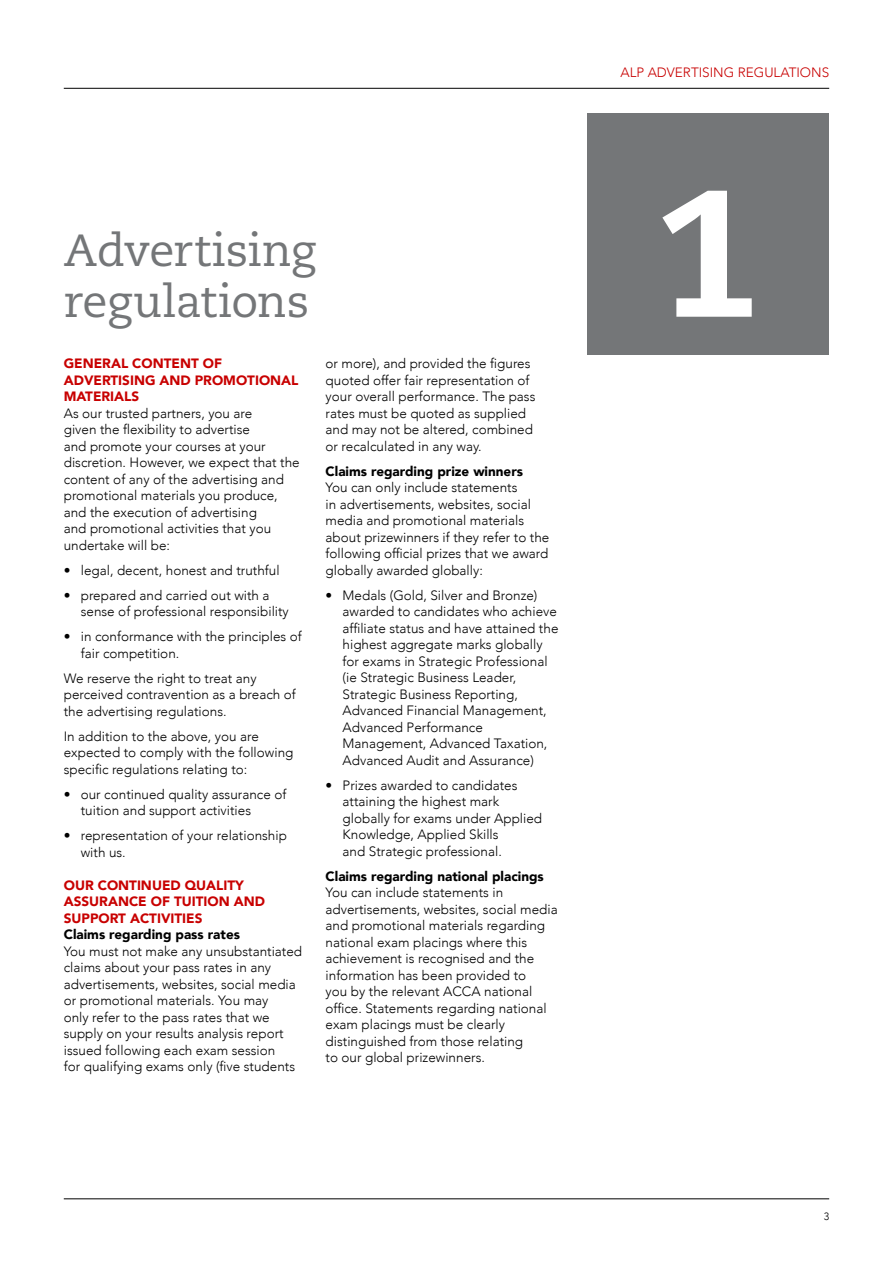
<style>
.page{position:relative;width:893px;height:1263px;background:#fff}
.page>*{position:absolute;margin:0;border:0;box-sizing:border-box;transform-origin:0 0}
.t1{font:800 180px "Caecilia";color:#fff}
.t2{font:45px/51px "Caecilia";letter-spacing:-.01em;color:#747678}
.t3{font:300 13.5px/16.5px "Avenir";color:#000}
.t4{font:900 13.5px/16.5px "Avenir";color:#c80000}
.t5{font:900 13.5px "Avenir";color:#000}
.t6{font:300 13.5px "Avenir";color:#c80000}
.t7{font:300 10.5px "Avenir";color:#000}
</style>
<div class="page">
<hr style="left:64px;top:88px;width:765px;height:1px;background:#000">
<hr style="left:64px;top:1198px;width:765px;height:1px;background:#000">
<div style="left:587px;top:113px;width:242px;height:242px;background:#747678"></div>
<h2 class="t2" style="left:64px;top:225px;width:253px">Advertising regulations</h2>
<p class="t4" style="left:64px;top:355px;width:236px">GENERAL CONTENT OF<br>ADVERTISING AND PROMOTIONAL<br>MATERIALS</p>
<p class="t3" style="left:64px;top:405px;width:237px">As our trusted partners, you are<br>given the flexibility to advertise<br>and promote your courses at your discretion. However, we expect that the content of any of the advertising and promotional materials you produce, and the execution of advertising<br>and promotional activities that you undertake will be:</p>
<p class="t3" style="left:64px;top:562px;width:217px">• legal, decent, honest and truthful</p>
<p class="t3" style="left:81px;top:587px;width:210px;text-indent:-17px">• prepared and carried out with a sense of professional responsibility</p>
<p class="t3" style="left:81px;top:628px;width:223px;text-indent:-17px">• in conformance with the principles of fair competition.</p>
<p class="t3" style="left:64px;top:670px;width:234px">We reserve the right to treat any perceived contravention as a breach of the advertising regulations.</p>
<p class="t3" style="left:64px;top:728px;width:231px">In addition to the above, you are expected to comply with the following specific regulations relating to:</p>
<p class="t3" style="left:81px;top:786px;width:207px;text-indent:-17px">• our continued quality assurance of tuition and support activities</p>
<p class="t3" style="left:81px;top:827px;width:208px;text-indent:-17px">• representation of your relationship with us.</p>
<p class="t4" style="left:64px;top:876px;width:203px">OUR CONTINUED QUALITY<br>ASSURANCE OF TUITION AND<br>SUPPORT ACTIVITIES</p>
<p class="t5" style="left:64px;top:923px;width:178px">Claims regarding pass rates</p>
<p class="t3" style="left:64px;top:943px;width:240px">You must not make any unsubstantiated claims about your pass rates in any advertisements, websites, social media or promotional materials. You may<br>only refer to the pass rates that we supply on your results analysis report issued following each exam session<br>for qualifying exams only (five students</p>
<p class="t3" style="left:326px;top:355px;width:211px">or more), and provided the figures quoted offer fair representation of your overall performance. The pass rates must be quoted as supplied and may not be altered, combined or recalculated in any way.</p>
<p class="t5" style="left:326px;top:459px;width:199px">Claims regarding prize winners</p>
<p class="t3" style="left:326px;top:479px;width:225px">You can only include statements<br>in advertisements, websites, social media and promotional materials about prizewinners if they refer to the following official prizes that we award globally awarded globally:</p>
<p class="t3" style="left:343px;top:587px;width:217px;text-indent:-17px">• Medals (Gold, Silver and Bronze) awarded to candidates who achieve affiliate status and have attained the highest aggregate marks globally for exams in Strategic Professional (ie Strategic Business Leader,<br>Strategic Business Reporting,<br>Advanced Financial Management,<br>Advanced Performance<br>Management, Advanced Taxation,<br>Advanced Audit and Assurance)</p>
<p class="t3" style="left:343px;top:777px;width:201px;text-indent:-17px">• Prizes awarded to candidates attaining the highest mark globally for exams under Applied<br>Knowledge, Applied Skills<br>and Strategic professional.</p>
<p class="t5" style="left:326px;top:864px;width:220px">Claims regarding national placings</p>
<p class="t3" style="left:326px;top:884px;width:234px">You can include statements in advertisements, websites, social media and promotional materials regarding national exam placings where this achievement is recognised and the information has been provided to<br>you by the relevant ACCA national office. Statements regarding national exam placings must be clearly distinguished from those relating<br>to our global prizewinners.</p>
<p class="t6" style="left:620px;top:65px;width:210px">ALP ADVERTISING REGULATIONS</p>
<h1 class="t1" style="left:655px;top:142px;width:108px">1</h1>
<p class="t7" style="left:824px;top:1210px;width:7px">3</p>
</div>
